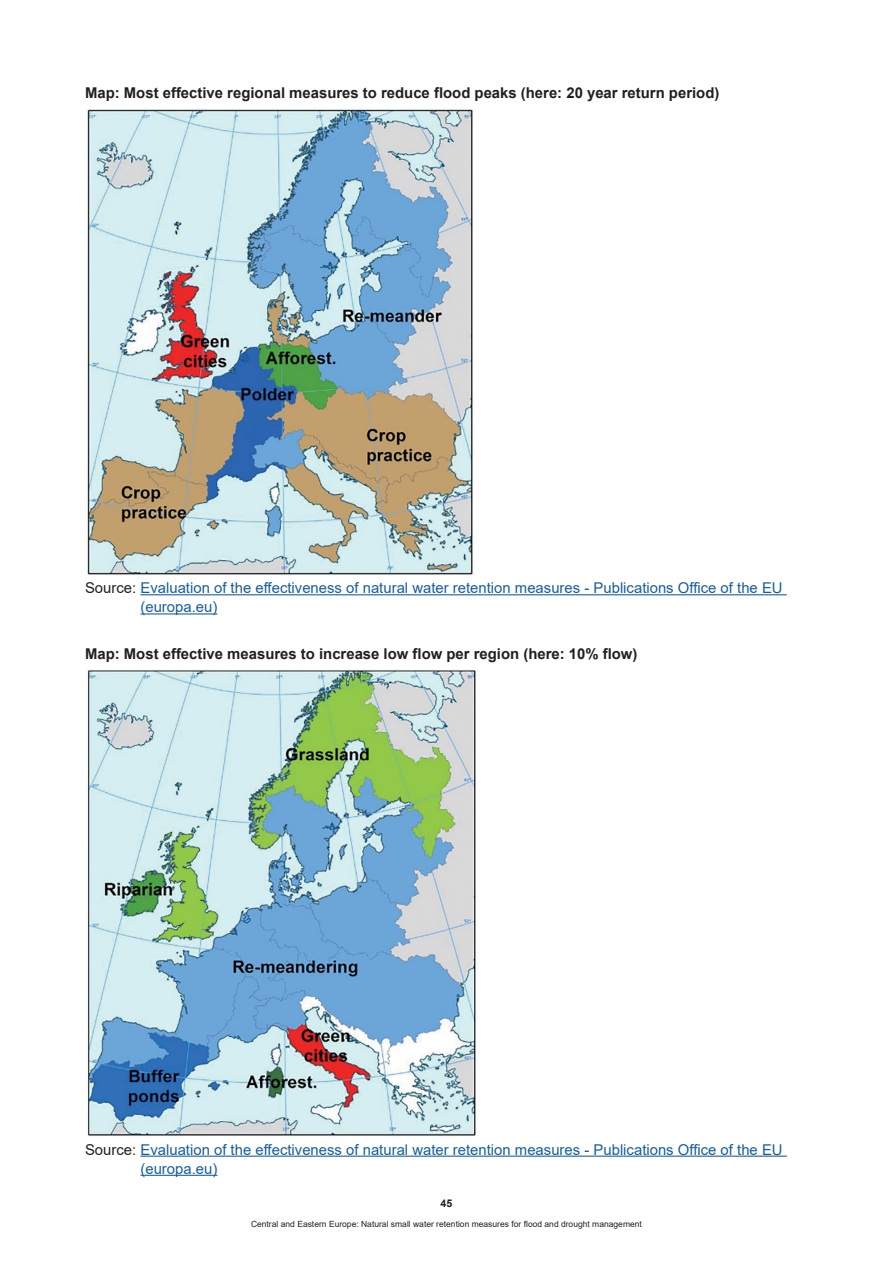
<style>
.page{position:relative;width:893px;height:1263px;background:#fff}
.page>*{position:absolute;margin:0;border:0;box-sizing:border-box;transform-origin:0 0}
.t1{font:14.85px/19.2px "Arial";color:#175d9e}
.t2{font:700 14.85px "Arial";color:#231f20}
.t3{font:700 10.65px "Arial";color:#231f20}
.t4{font:8.55px "Arial";color:#231f20}
.s1{color:#231f20}
</style>
<div class="page">
<hr style="left:140px;top:594px;width:647px;height:1px;background:#175d9e">
<hr style="left:140px;top:613px;width:77px;height:1px;background:#175d9e">
<img style="left:86px;top:108px;width:387px;height:467px">
<hr style="left:140px;top:1155px;width:647px;height:2px;background:#175d9e">
<hr style="left:140px;top:1175px;width:77px;height:1px;background:#175d9e">
<img style="left:86px;top:670px;width:390px;height:466px">
<p class="t2" style="left:85px;top:82px;width:636px">Map: Most effective regional measures to reduce flood peaks (here: 20 year return period)</p>
<p class="t1" style="left:140px;top:578px;width:644px;text-indent:-55px"><span class="s1">Source:</span> Evaluation of the effectiveness of natural water retention measures - Publications Office of the EU (europa.eu)</p>
<p class="t2" style="left:85px;top:643px;width:554px">Map: Most effective measures to increase low flow per region (here: 10% flow)</p>
<p class="t1" style="left:140px;top:1140px;width:644px;text-indent:-55px"><span class="s1">Source:</span> Evaluation of the effectiveness of natural water retention measures - Publications Office of the EU (europa.eu)</p>
<p class="t3" style="left:441px;top:1196px;width:13px">45</p>
<p class="t4" style="left:251px;top:1218px;width:392px">Central and Eastern Europe: Natural small water retention measures for flood and drought management</p>
</div>
